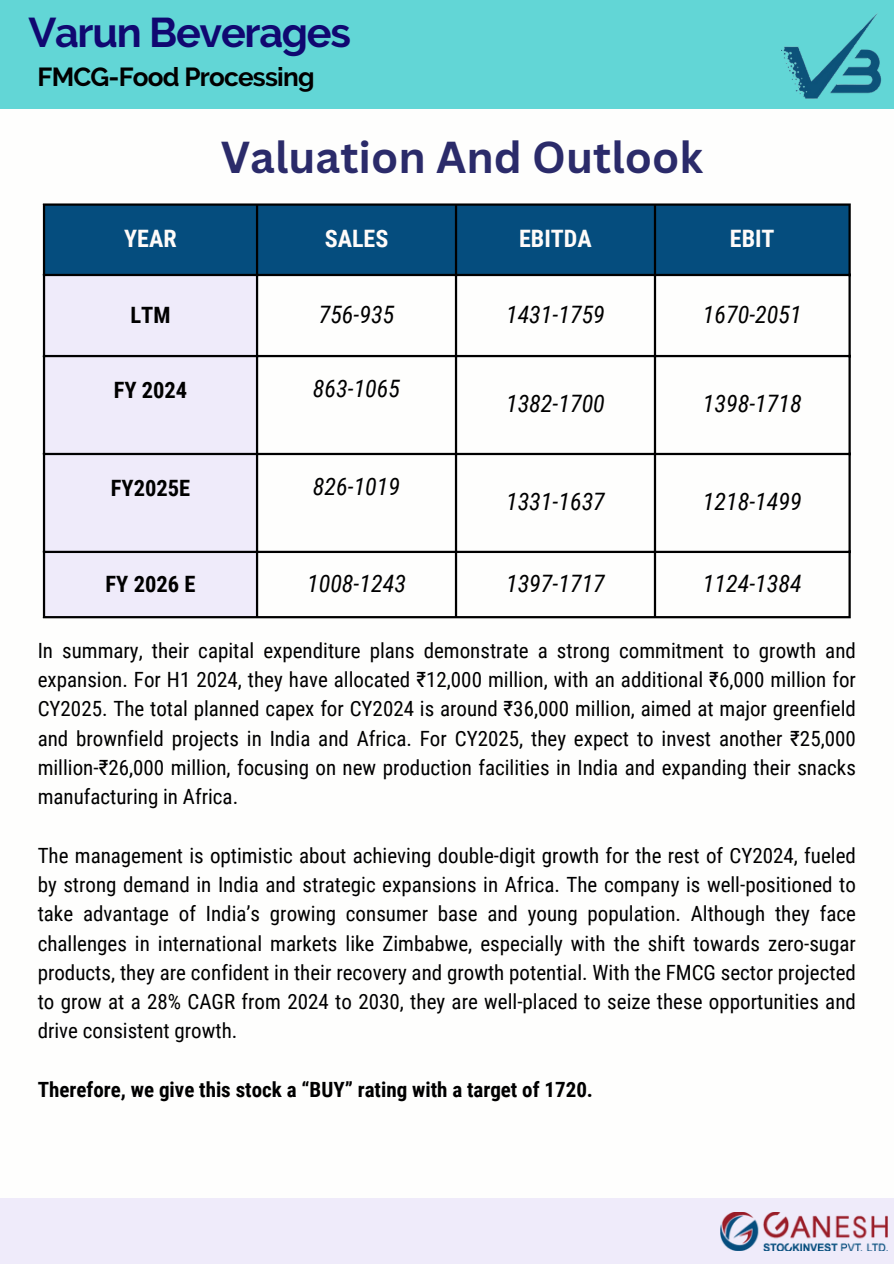
<style>
.page{position:relative;width:894px;height:1264px;background:#fff}
.page>*{position:absolute;margin:0;border:0;box-sizing:border-box;transform-origin:0 0}
.t1{font:700 43.5px "Canva Sans";color:#2b2b6a}
.t2{font:700 41.4px "Raleway";letter-spacing:-.03em;color:#100871}
.t3{font:700 26.1px "Raleway";letter-spacing:-.03em;color:#010000}
.t4{font:italic 24px "Roboto Condensed";color:#000}
.t5{font:700 24px "Roboto Condensed";color:#fffbf9}
.t6{font:700 22.5px "Roboto Condensed";color:#000}
.t7{font:21px/29.2px "Roboto Condensed";color:#000;text-align:justify}
.t8{font:700 21px "Roboto Condensed";color:#000}
</style>
<div class="page">
<div style="left:0;top:0;width:893px;height:109px;background:#62d6d6"></div>
<img style="left:781px;top:13px;width:101px;height:86px">
<div style="left:0;top:1198px;width:893px;height:65px;background:#efebfa"></div>
<img style="left:720px;top:1212px;width:167px;height:38px">
<div style="left:45px;top:206px;width:803px;height:68px;background:#054d7e"></div>
<div style="left:45px;top:276px;width:211px;height:340px;background:#efebfa"></div>
<hr style="left:43px;top:206px;width:2px;height:410px;background:#000">
<hr style="left:256px;top:206px;width:2px;height:410px;background:#000">
<hr style="left:455px;top:206px;width:2px;height:410px;background:#000">
<hr style="left:653px;top:206px;width:3px;height:410px;background:#000">
<hr style="left:848px;top:206px;width:2px;height:410px;background:#000">
<hr style="left:43px;top:203px;width:807px;height:3px;background:#000">
<hr style="left:43px;top:274px;width:807px;height:2px;background:#000">
<hr style="left:43px;top:355px;width:807px;height:2px;background:#000">
<hr style="left:43px;top:453px;width:807px;height:2px;background:#000">
<hr style="left:43px;top:551px;width:807px;height:2px;background:#000">
<hr style="left:43px;top:616px;width:807px;height:2px;background:#000">
<h2 class="t2" style="left:28px;top:8px;width:324px">Varun Beverages</h2>
<p class="t3" style="left:38px;top:61px;width:278px">FMCG-Food Processing</p>
<p class="t1" style="left:221px;top:126px;width:483px">Valuation And Outlook</p>
<p class="t5" style="left:124px;top:225px;width:54px">YEAR</p>
<p class="t5" style="left:324px;top:225px;width:65px">SALES</p>
<p class="t5" style="left:519px;top:225px;width:74px">EBITDA</p>
<p class="t5" style="left:729px;top:225px;width:46px">EBIT</p>
<p class="t6" style="left:130px;top:302px;width:42px">LTM</p>
<p class="t4" style="left:318px;top:301px;width:77px">756-935</p>
<p class="t4" style="left:506px;top:301px;width:100px">1431-1759</p>
<p class="t4" style="left:702px;top:301px;width:100px">1670-2051</p>
<p class="t6" style="left:114px;top:377px;width:75px">FY 2024</p>
<p class="t4" style="left:313px;top:374px;width:89px">863-1065</p>
<p class="t6" style="left:111px;top:475px;width:81px">FY2025E</p>
<p class="t4" style="left:313px;top:472px;width:89px">826-1019</p>
<p class="t4" style="left:506px;top:390px;width:100px">1382-1700</p>
<p class="t4" style="left:702px;top:390px;width:100px">1398-1718</p>
<p class="t4" style="left:506px;top:488px;width:100px">1331-1637</p>
<p class="t4" style="left:702px;top:488px;width:100px">1218-1499</p>
<p class="t6" style="left:106px;top:571px;width:91px">FY 2026 E</p>
<p class="t4" style="left:307px;top:570px;width:100px">1008-1243</p>
<p class="t4" style="left:506px;top:570px;width:100px">1397-1717</p>
<p class="t4" style="left:702px;top:570px;width:100px">1124-1384</p>
<p class="t7" style="left:38px;top:636px;width:819px">In summary, their capital expenditure plans demonstrate a strong commitment to growth and expansion. For H1 2024, they have allocated ₹12,000 million, with an additional ₹6,000 million for CY2025. The total planned capex for CY2024 is around ₹36,000 million, aimed at major greenfield and brownfield projects in India and Africa. For CY2025, they expect to invest another ₹25,000 million-₹26,000 million, focusing on new production facilities in India and expanding their snacks manufacturing in Africa.</p>
<p class="t7" style="left:38px;top:840px;width:819px">The management is optimistic about achieving double-digit growth for the rest of CY2024, fueled by strong demand in India and strategic expansions in Africa. The company is well-positioned to take advantage of India’s growing consumer base and young population. Although they face challenges in international markets like Zimbabwe, especially with the shift towards zero-sugar products, they are confident in their recovery and growth potential. With the FMCG sector projected to grow at a 28% CAGR from 2024 to 2030, they are well-placed to seize these opportunities and drive consistent growth.</p>
<h3 class="t8" style="left:38px;top:1077px;width:556px">Therefore, we give this stock a “BUY” rating with a target of 1720.</h3>
</div>
